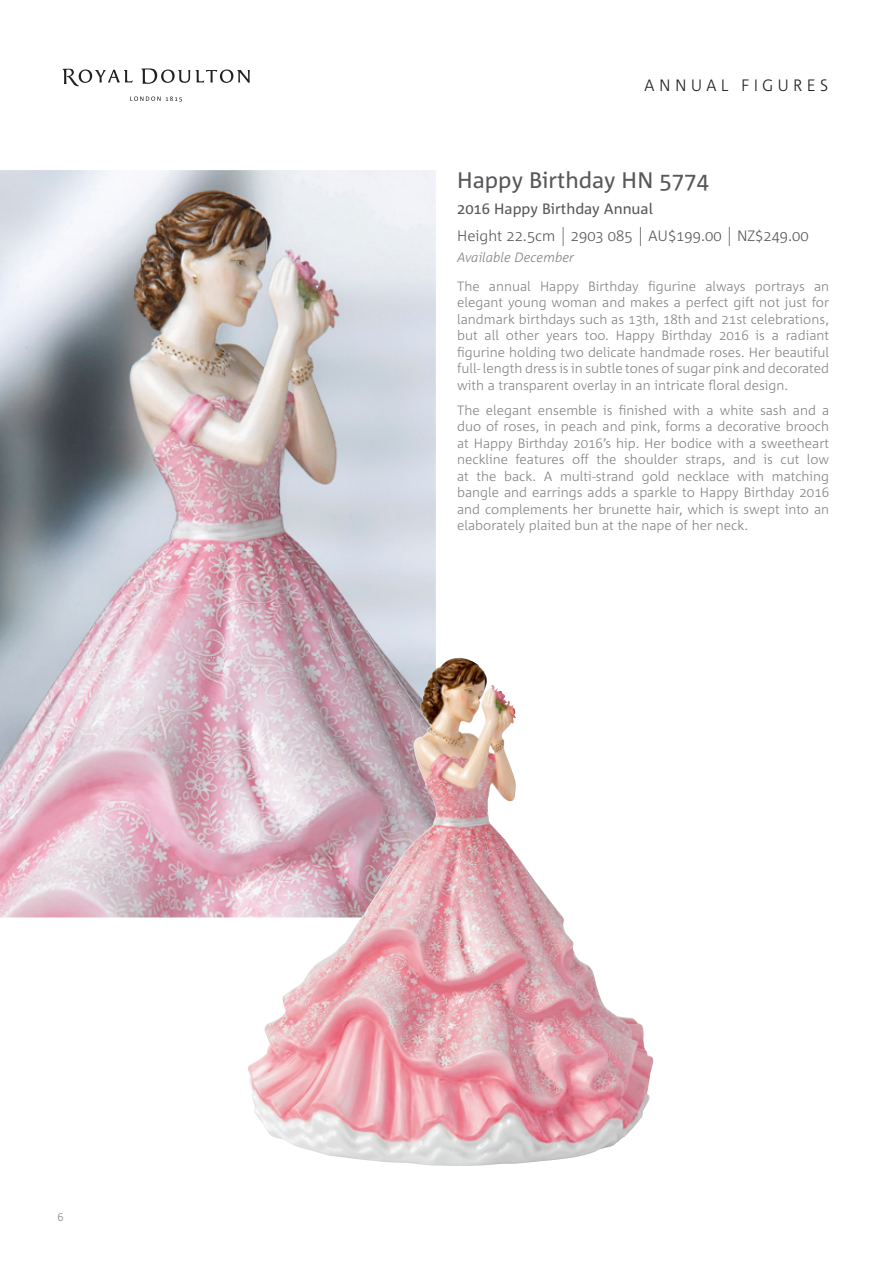
<style>
.page{position:relative;width:893px;height:1263px;background:#fff}
.page>*{position:absolute;margin:0;border:0;box-sizing:border-box;transform-origin:0 0}
.t1{font:22.5px "Corpid";color:#57585a}
.t2{font:300 16.5px "Corpid";letter-spacing:.25em;color:#231f20}
.t3{font:300 15px "Corpid";color:#57585a}
.t4{font:15px "Corpid";color:#57585a}
.t5{font:300 13.5px/16.5px "Corpid";color:#808285;text-align:justify}
.t6{font:italic 300 13.5px "Corpid";color:#808285}
</style>
<div class="page">
<svg style="left:141px;top:68px;width:109px;height:16px"></svg>
<svg style="left:63px;top:69px;width:70px;height:17px"></svg>
<svg style="left:130px;top:96px;width:52px;height:6px"></svg>
<svg style="left:563px;top:227px;width:1px;height:19px"></svg>
<svg style="left:640px;top:227px;width:1px;height:19px"></svg>
<svg style="left:729px;top:227px;width:1px;height:19px"></svg>
<img style="left:0;top:170px;width:436px;height:748px">
<img style="left:247px;top:658px;width:407px;height:508px">
<p class="t2" style="left:644px;top:77px;width:185px">ANNUAL FIGURES</p>
<h1 class="t1" style="left:457px;top:167px;width:253px">Happy Birthday HN 5774</h1>
<p class="t4" style="left:457px;top:201px;width:197px">2016 Happy Birthday Annual</p>
<p class="t3" style="left:457px;top:227px;width:353px">Height 22.5cm 2903 085 AU$199.00 NZ$249.00</p>
<p class="t6" style="left:457px;top:250px;width:119px">Available December</p>
<p class="t5" style="left:457px;top:278px;width:374px">The annual Happy Birthday figurine always portrays an elegant young woman and makes a perfect gift not just for landmark birthdays such as 13th, 18th and 21st celebrations, but all other years too. Happy Birthday 2016 is a radiant figurine holding two delicate handmade roses. Her beautiful full- length dress is in subtle tones of sugar pink and decorated with a transparent overlay in an intricate floral design.</p>
<p class="t5" style="left:457px;top:402px;width:374px">The elegant ensemble is finished with a white sash and a duo of roses, in peach and pink, forms a decorative brooch at Happy Birthday 2016’s hip. Her bodice with a sweetheart neckline features off the shoulder straps, and is cut low at the back. A multi-strand gold necklace with matching bangle and earrings adds a sparkle to Happy Birthday 2016 and complements her brunette hair, which is swept into an elaborately plaited bun at the nape of her neck.</p>
</div>
